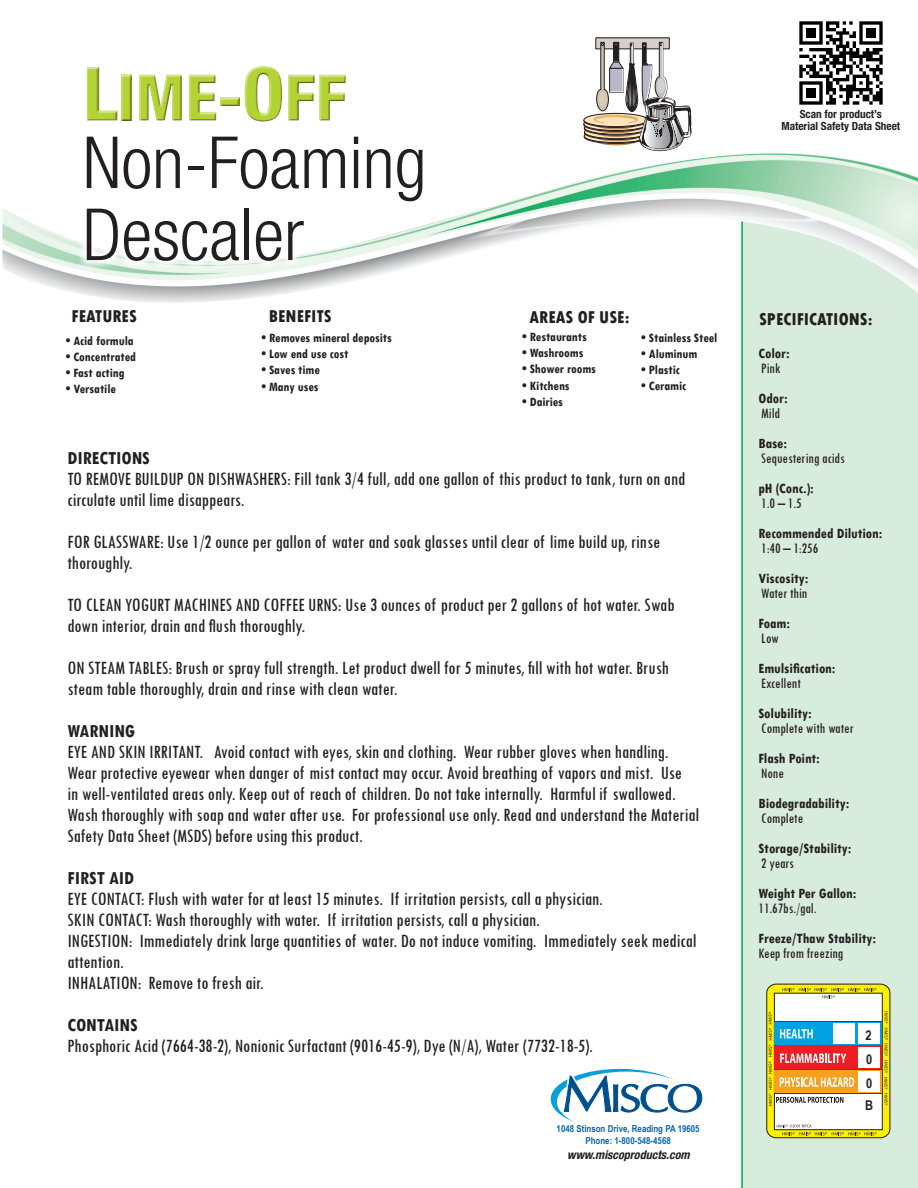
<style>
.page{position:relative;width:918px;height:1188px;background:#fff}
.page>*{position:absolute;margin:0;border:0;box-sizing:border-box;transform-origin:0 0}
.t1{font:300 condensed 72px "Helvetica Neue";color:#231f20}
.t2{font:800 condensed 64.5px "Helvetica Neue";color:#b3d234}
.t3{font:condensed 19.5px/21px "Tw Cen";color:#231f20}
.t4{font:700 condensed 19.5px "Tw Cen";color:#231f20}
.t5{font:800 condensed 18px "Tw Cen";color:#231f20}
.t6{font:700 condensed 15px/15px "Tw Cen";color:#231f20}
.t7{font:condensed 15px/15px "Tw Cen";color:#231f20}
.t8{font:700 condensed 13.5px "Tw Cen";color:#231f20}
.t9{font:700 13.5px "Arial Narrow";color:#231f20}
.t10{font:italic 700 condensed 12px "Helvetica Neue";color:#231f20}
.t11{font:700 condensed 11.25px "Helvetica Neue";color:#231f20}
.t12{font:700 9.6px "Arial Narrow";color:#0166b3}
.s1{font-size:75px}
.s2{font-weight:400}
.s3{font-weight:700}
</style>
<div class="page">
<div style="left:596px;top:38px;width:73px;height:11px;background:#d6cfcc"></div>
<div style="left:584px;top:130px;width:64px;height:14px;border:1px solid #231f20;border-radius:50%"></div>
<svg style="left:584px;top:129px;width:64px;height:14px"></svg>
<div style="left:584px;top:129px;width:64px;height:14px;border:1px solid #231f20;border-radius:50%"></div>
<div style="left:584px;top:126px;width:64px;height:14px;border:1px solid #231f20;border-radius:50%"></div>
<svg style="left:584px;top:125px;width:64px;height:14px"></svg>
<div style="left:584px;top:125px;width:64px;height:14px;border:1px solid #231f20;border-radius:50%"></div>
<div style="left:584px;top:122px;width:64px;height:13px;border:1px solid #231f20;border-radius:50%"></div>
<svg style="left:584px;top:121px;width:64px;height:13px"></svg>
<div style="left:584px;top:121px;width:64px;height:13px;border:1px solid #231f20;border-radius:50%"></div>
<div style="left:584px;top:118px;width:64px;height:13px;border:1px solid #231f20;border-radius:50%"></div>
<svg style="left:584px;top:117px;width:63px;height:14px"></svg>
<div style="left:584px;top:117px;width:64px;height:14px;border:1px solid #231f20;border-radius:50%"></div>
<div style="left:584px;top:114px;width:64px;height:14px;border:1px solid #231f20;border-radius:50%"></div>
<svg style="left:584px;top:113px;width:64px;height:14px"></svg>
<div style="left:584px;top:113px;width:64px;height:14px;border:1px solid #231f20;border-radius:50%"></div>
<svg style="left:594px;top:42px;width:98px;height:109px"></svg>
<svg style="left:551px;top:1069px;width:151px;height:53px"></svg>
<div style="left:742px;top:196px;width:176px;height:992px;background:#d8ecdd"></div>
<hr style="left:741px;top:180px;width:2px;height:1008px;background:#00a54f">
<div style="left:767px;top:984px;width:123px;height:154px;background:#fff101;border-radius:9px"></div>
<div style="left:766px;top:984px;width:124px;height:154px;border:1px solid #231f20;border-radius:9px"></div>
<div style="left:774px;top:993px;width:109px;height:137px;background:#fff;border:1px solid #231f20"></div>
<hr style="left:774px;top:1021px;width:108px;height:1px;background:#231f20">
<hr style="left:774px;top:1045px;width:108px;height:1px;background:#231f20">
<hr style="left:775px;top:1069px;width:107px;height:1px;background:#231f20">
<hr style="left:775px;top:1093px;width:107px;height:1px;background:#231f20">
<svg style="left:854px;top:1070px;width:28px;height:23px"></svg>
<svg style="left:854px;top:1046px;width:28px;height:23px"></svg>
<svg style="left:854px;top:1022px;width:28px;height:23px"></svg>
<div style="left:834px;top:1023px;width:21px;height:21px;background:#fff"></div>
<div style="left:859px;top:1023px;width:21px;height:21px;background:#fff"></div>
<div style="left:859px;top:1047px;width:21px;height:21px;background:#fff"></div>
<div style="left:858px;top:1071px;width:22px;height:20px;background:#fff"></div>
<svg style="left:782px;top:988px;width:94px;height:11px"></svg>
<svg style="left:777px;top:1124px;width:99px;height:12px"></svg>
<svg style="left:884px;top:1011px;width:4px;height:94px"></svg>
<svg style="left:769px;top:1012px;width:85px;height:94px"></svg>
<img style="left:2px;top:153px;width:916px;height:151px">
<div style="left:77px;top:127px;width:355px;height:144px;background:#fff"></div>
<svg style="left:87px;top:67px;width:259px;height:55px"></svg>
<img style="left:799px;top:21px;width:84px;height:84px">
<h2 class="t2" style="left:83px;top:57px;width:266px"><span class="s1">L</span>IME-<span class="s1">O</span>FF</h2>
<p class="t1" style="left:83px;top:121px;width:345px">Non-Foaming</p>
<p class="t1" style="left:83px;top:193px;width:223px">Descaler</p>
<p class="t5" style="left:72px;top:306px;width:67px">FEATURES</p>
<p class="t5" style="left:269px;top:306px;width:64px">BENEFITS</p>
<p class="t5" style="left:530px;top:307px;width:102px">AREAS OF USE:</p>
<p class="t8" style="left:66px;top:332px;width:69px">• Acid formula</p>
<p class="t8" style="left:66px;top:348px;width:72px">• Concentrated</p>
<p class="t8" style="left:66px;top:365px;width:60px">• Fast acting</p>
<p class="t8" style="left:66px;top:381px;width:52px">• Versatile</p>
<p class="t8" style="left:261px;top:330px;width:132px">• Removes mineral deposits</p>
<p class="t8" style="left:261px;top:346px;width:88px">• Low end use cost</p>
<p class="t8" style="left:261px;top:362px;width:60px">• Saves time</p>
<p class="t8" style="left:261px;top:378px;width:59px">• Many uses</p>
<p class="t8" style="left:522px;top:329px;width:66px">• Restaurants</p>
<p class="t8" style="left:522px;top:345px;width:63px">• Washrooms</p>
<p class="t8" style="left:522px;top:361px;width:75px">• Shower rooms</p>
<p class="t8" style="left:522px;top:377px;width:49px">• Kitchens</p>
<p class="t8" style="left:522px;top:393px;width:42px">• Dairies</p>
<p class="t8" style="left:641px;top:329px;width:78px">• Stainless Steel</p>
<p class="t8" style="left:641px;top:346px;width:58px">• Aluminum</p>
<p class="t8" style="left:641px;top:362px;width:40px">• Plastic</p>
<p class="t8" style="left:641px;top:378px;width:47px">• Ceramic</p>
<p class="t4" style="left:68px;top:446px;width:84px">DIRECTIONS</p>
<p class="t3" style="left:68px;top:468px;width:619px">TO REMOVE BUILDUP ON DISHWASHERS: Fill tank 3/4 full, add one gallon of this product to tank, turn on and circulate until lime disappears.</p>
<p class="t3" style="left:68px;top:531px;width:594px">FOR GLASSWARE: Use 1/2 ounce per gallon of water and soak glasses until clear of lime build up, rinse thoroughly.</p>
<p class="t3" style="left:68px;top:594px;width:609px">TO CLEAN YOGURT MACHINES AND COFFEE URNS: Use 3 ounces of product per 2 gallons of hot water. Swab down interior, drain and flush thoroughly.</p>
<p class="t3" style="left:68px;top:657px;width:603px">ON STEAM TABLES: Brush or spray full strength. Let product dwell for 5 minutes, fill with hot water. Brush steam table thoroughly, drain and rinse with clean water.</p>
<p class="t4" style="left:68px;top:719px;width:69px">WARNING</p>
<p class="t3" style="left:68px;top:741px;width:633px">EYE AND SKIN IRRITANT. Avoid contact with eyes, skin and clothing. Wear rubber gloves when handling.<br>Wear protective eyewear when danger of mist contact may occur. Avoid breathing of vapors and mist. Use<br>in well-ventilated areas only. Keep out of reach of children. Do not take internally. Harmful if swallowed.<br>Wash thoroughly with soap and water after use. For professional use only. Read and understand the Material Safety Data Sheet (MSDS) before using this product.</p>
<p class="t4" style="left:68px;top:866px;width:68px">FIRST AID</p>
<p class="t3" style="left:68px;top:888px;width:537px">EYE CONTACT: Flush with water for at least 15 minutes. If irritation persists, call a physician.</p>
<p class="t3" style="left:68px;top:909px;width:474px">SKIN CONTACT: Wash thoroughly with water. If irritation persists, call a physician.</p>
<p class="t3" style="left:68px;top:930px;width:630px">INGESTION: Immediately drink large quantities of water. Do not induce vomiting. Immediately seek medical attention.</p>
<p class="t3" style="left:68px;top:972px;width:198px">INHALATION: Remove to fresh air.</p>
<p class="t4" style="left:68px;top:1013px;width:72px">CONTAINS</p>
<p class="t3" style="left:68px;top:1035px;width:527px">Phosphoric Acid (7664-38-2), Nonionic Surfactant (9016-45-9), Dye (N/A), Water (7732-18-5).</p>
<p class="t12" style="left:557px;top:1121px;width:145px">1048 Stinson Drive, Reading PA 19605</p>
<p class="t12" style="left:585px;top:1133px;width:87px">Phone: 1-800-548-4568</p>
<p class="t10" style="left:567px;top:1148px;width:124px">www.miscoproducts.com</p>
<p class="t11" style="left:800px;top:108px;width:83px">Scan for product’s</p>
<p class="t11" style="left:781px;top:119px;width:120px">Material Safety Data Sheet</p>
<p class="t5" style="left:759px;top:308px;width:115px">SPECIFICATIONS:</p>
<p class="t6" style="left:759px;top:345px;width:32px">Color:<br><span class="s2">Pink</span></p>
<p class="t6" style="left:759px;top:390px;width:30px">Odor:<br><span class="s2">Mild</span></p>
<p class="t7" style="left:759px;top:435px;width:88px"><span class="s3">Base:<br></span>Sequestering acids</p>
<p class="t6" style="left:759px;top:480px;width:57px">pH (Conc.):<br><span class="s2">1.0 – 1.5</span></p>
<p class="t6" style="left:759px;top:525px;width:125px">Recommended Dilution:<br><span class="s2">1:40 – 1:256</span></p>
<p class="t6" style="left:759px;top:570px;width:51px">Viscosity:<br><span class="s2">Water thin</span></p>
<p class="t6" style="left:759px;top:615px;width:33px">Foam:<br><span class="s2">Low</span></p>
<p class="t6" style="left:759px;top:660px;width:78px">Emulsification:<br><span class="s2">Excellent</span></p>
<p class="t7" style="left:759px;top:705px;width:97px"><span class="s3">Solubility:<br></span>Complete with water</p>
<p class="t6" style="left:759px;top:750px;width:63px">Flash Point:<br><span class="s2">None</span></p>
<p class="t6" style="left:759px;top:795px;width:92px">Biodegradability:<br><span class="s2">Complete</span></p>
<p class="t6" style="left:759px;top:840px;width:94px">Storage/Stability:<br><span class="s2">2 years</span></p>
<p class="t6" style="left:759px;top:885px;width:99px">Weight Per Gallon:<br><span class="s2">11.67bs./gal.</span></p>
<p class="t6" style="left:759px;top:930px;width:119px">Freeze/Thaw Stability:<br><span class="s2">Keep from freezing</span></p>
<p class="t9" style="left:866px;top:1025px;width:8px">2</p>
<p class="t9" style="left:866px;top:1049px;width:8px">0</p>
<p class="t9" style="left:866px;top:1073px;width:8px">0</p>
<p class="t9" style="left:865px;top:1095px;width:9px">B</p>
</div>
